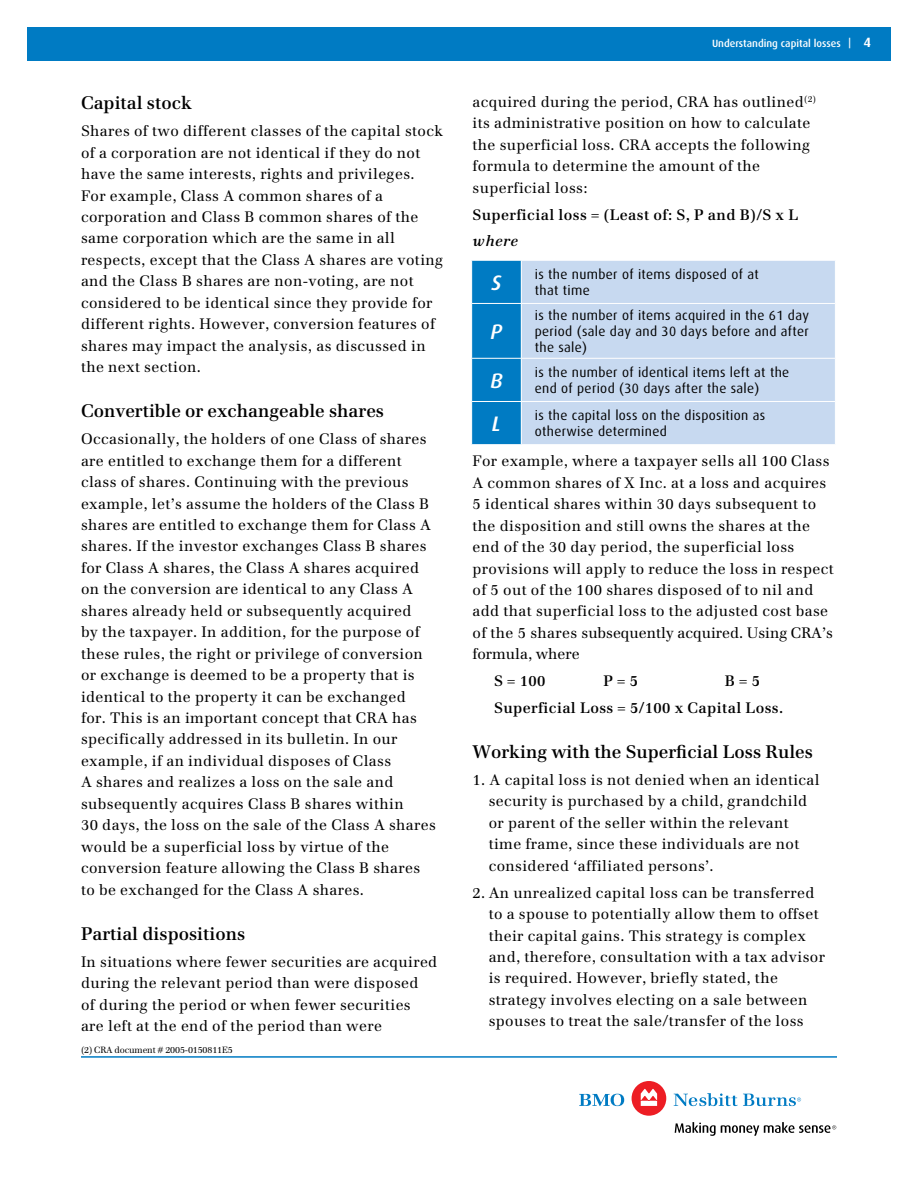
<style>
.page{position:relative;width:918px;height:1188px;background:#fff}
.page>*{position:absolute;margin:0;border:0;box-sizing:border-box;transform-origin:0 0}
.t1{font:italic 500 21px "Dax";color:#fff}
.t2{font:600 18px "Emona";color:#000}
.t3{font:15px/21.5px "Emona";letter-spacing:.025em;color:#000}
.t4{font:600 15px/26.8px "Emona";letter-spacing:.025em;color:#000}
.t5{font:italic 600 15px "Emona";letter-spacing:.025em;color:#000}
.t6{font:13.5px/16.2px "Dax";letter-spacing:.025em;color:#000}
.t7{font:500 10.5px "Dax";letter-spacing:-.005em;color:#fff}
.t8{font:9px "Emona";letter-spacing:-.015em;color:#000}
.s1{font-weight:700;font-size:13.5px}
</style>
<div class="page">
<div style="left:27px;top:27px;width:864px;height:34px;background:#007bc3"></div>
<svg style="left:675px;top:1122px;width:161px;height:13px"></svg>
<svg style="left:579px;top:1094px;width:45px;height:12px"></svg>
<div style="left:632px;top:1081px;width:34px;height:35px;background:#ed1d24;border-radius:50%"></div>
<svg style="left:641px;top:1089px;width:16px;height:17px"></svg>
<svg style="left:674px;top:1093px;width:127px;height:13px"></svg>
<hr style="left:81px;top:1056px;width:756px;height:2px;background:#007bc3">
<div style="left:472px;top:261px;width:49px;height:183px;background:#007bc3"></div>
<div style="left:522px;top:261px;width:313px;height:183px;background:#c7d9f0"></div>
<hr style="left:471px;top:303px;width:50px;height:1px;background:#fff">
<hr style="left:521px;top:303px;width:315px;height:1px;background:#fff">
<hr style="left:471px;top:358px;width:50px;height:1px;background:#fff">
<hr style="left:521px;top:358px;width:315px;height:1px;background:#fff">
<hr style="left:471px;top:401px;width:50px;height:1px;background:#fff">
<hr style="left:521px;top:401px;width:315px;height:1px;background:#fff">
<p class="t2" style="left:81px;top:92px;width:112px">Capital stock</p>
<p class="t3" style="left:81px;top:120px;width:364px">Shares of two different classes of the capital stock of a corporation are not identical if they do not have the same interests, rights and privileges.<br>For example, Class A common shares of a corporation and Class B common shares of the same corporation which are the same in all respects, except that the Class A shares are voting and the Class B shares are non-voting, are not considered to be identical since they provide for different rights. However, conversion features of shares may impact the analysis, as discussed in the next section.</p>
<p class="t2" style="left:81px;top:400px;width:305px">Convertible or exchangeable shares</p>
<p class="t3" style="left:81px;top:428px;width:356px">Occasionally, the holders of one Class of shares are entitled to exchange them for a different class of shares. Continuing with the previous example, let’s assume the holders of the Class B shares are entitled to exchange them for Class A shares. If the investor exchanges Class B shares for Class A shares, the Class A shares acquired on the conversion are identical to any Class A shares already held or subsequently acquired<br>by the taxpayer. In addition, for the purpose of these rules, the right or privilege of conversion or exchange is deemed to be a property that is identical to the property it can be exchanged<br>for. This is an important concept that CRA has specifically addressed in its bulletin. In our example, if an individual disposes of Class<br>A shares and realizes a loss on the sale and subsequently acquires Class B shares within<br>30 days, the loss on the sale of the Class A shares would be a superficial loss by virtue of the conversion feature allowing the Class B shares to be exchanged for the Class A shares.</p>
<p class="t2" style="left:81px;top:922px;width:166px">Partial dispositions</p>
<p class="t3" style="left:81px;top:951px;width:358px">In situations where fewer securities are acquired during the relevant period than were disposed<br>of during the period or when fewer securities are left at the end of the period than were</p>
<p class="t8" style="left:81px;top:1044px;width:153px">(2) CRA document # 2005-0150811E5</p>
<p class="t7" style="left:712px;top:38px;width:160px">Understanding capital losses | <span class="s1">4</span></p>
<p class="t3" style="left:472px;top:91px;width:345px">acquired during the period, CRA has outlined<sup>(2) </sup>its administrative position on how to calculate the superficial loss. CRA accepts the following formula to determine the amount of the superficial loss:</p>
<p class="t4" style="left:473px;top:201px;width:327px">Superficial loss = (Least of: S, P and B)/S x L</p>
<p class="t5" style="left:473px;top:232px;width:47px">where</p>
<h1 class="t1" style="left:492px;top:271px;width:11px">S</h1>
<p class="t6" style="left:535px;top:266px;width:226px">is the number of items disposed of at that time</p>
<h1 class="t1" style="left:491px;top:320px;width:13px">P</h1>
<p class="t6" style="left:535px;top:307px;width:276px;text-align:justify">is the number of items acquired in the 61 day period (sale day and 30 days before and after the sale)</p>
<h1 class="t1" style="left:490px;top:369px;width:14px">B</h1>
<p class="t6" style="left:535px;top:364px;width:256px">is the number of identical items left at the end of period (30 days after the sale)</p>
<h1 class="t1" style="left:492px;top:412px;width:10px">L</h1>
<p class="t6" style="left:535px;top:408px;width:232px">is the capital loss on the disposition as otherwise determined</p>
<p class="t3" style="left:473px;top:450px;width:363px">For example, where a taxpayer sells all 100 Class A common shares of X Inc. at a loss and acquires 5 identical shares within 30 days subsequent to the disposition and still owns the shares at the end of the 30 day period, the superficial loss provisions will apply to reduce the loss in respect of 5 out of the 100 shares disposed of to nil and add that superficial loss to the adjusted cost base of the 5 shares subsequently acquired. Using CRA’s formula, where</p>
<p class="t4" style="left:494px;top:667px;width:53px">S = 100</p>
<p class="t4" style="left:604px;top:667px;width:36px">P = 5</p>
<p class="t4" style="left:494px;top:667px;width:291px;text-indent:231px">B = 5<br>Superficial Loss = 5/100 x Capital Loss.</p>
<p class="t2" style="left:472px;top:741px;width:342px">Working with the Superficial Loss Rules</p>
<p class="t3" style="left:489px;top:769px;width:333px;text-indent:-16px">1. A capital loss is not denied when an identical security is purchased by a child, grandchild or parent of the seller within the relevant time frame, since these individuals are not considered ‘affiliated persons’.</p>
<p class="t3" style="left:489px;top:882px;width:338px;text-indent:-16px">2. An unrealized capital loss can be transferred to a spouse to potentially allow them to offset their capital gains. This strategy is complex and, therefore, consultation with a tax advisor is required. However, briefly stated, the strategy involves electing on a sale between spouses to treat the sale/transfer of the loss</p>
</div>
